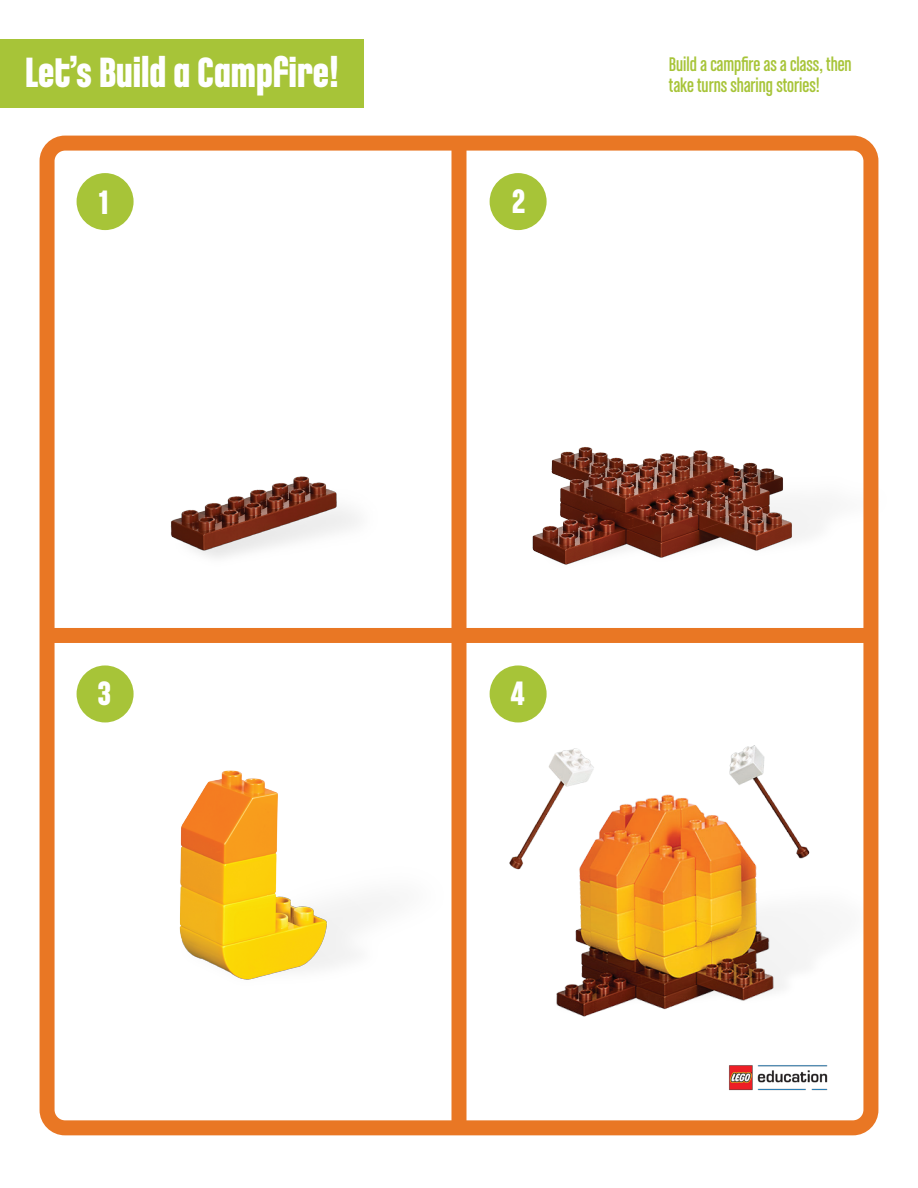
<style>
.page{position:relative;width:918px;height:1188px;background:#fff}
.page>*{position:absolute;margin:0;border:0;box-sizing:border-box;transform-origin:0 0}
.t1{font:700 45px "LEGO Chalet Comprime 80";color:#fff}
.t2{font:700 36px "LEGO Chalet Comprime 80";color:#fff}
.t3{font:21px/21px "LEGO Chalet Comprime 60";color:#a7c438}
</style>
<div class="page">
<img style="left:39px;top:447px;width:779px;height:689px">
<img style="left:308px;top:554px;width:571px;height:582px">
<img style="left:39px;top:226px;width:499px;height:573px">
<div style="left:0;top:39px;width:364px;height:69px;background:#a7c438"></div>
<div style="left:77px;top:173px;width:57px;height:57px;background:#a7c438;border-radius:50%"></div>
<div style="left:490px;top:173px;width:57px;height:57px;background:#a7c438;border-radius:50%"></div>
<div style="left:77px;top:665px;width:57px;height:57px;background:#a7c438;border-radius:50%"></div>
<div style="left:490px;top:665px;width:57px;height:57px;background:#a7c438;border-radius:50%"></div>
<div style="left:40px;top:136px;width:838px;height:999px;border:15px solid #e97724;border-radius:18px"></div>
<div style="left:452px;top:143px;width:14px;height:985px;background:#e97724"></div>
<div style="left:47px;top:628px;width:824px;height:15px;background:#e97724"></div>
<img style="left:727px;top:1064px;width:101px;height:27px">
<h1 class="t1" style="left:25px;top:46px;width:315px">Let’s Build a Campfire!</h1>
<p class="t3" style="left:669px;top:53px;width:184px">Build a campfire as a class, then take turns sharing stories!</p>
<h2 class="t2" style="left:99px;top:181px;width:11px">1</h2>
<h2 class="t2" style="left:512px;top:180px;width:15px">2</h2>
<h2 class="t2" style="left:98px;top:672px;width:15px">3</h2>
<h2 class="t2" style="left:511px;top:672px;width:15px">4</h2>
</div>
